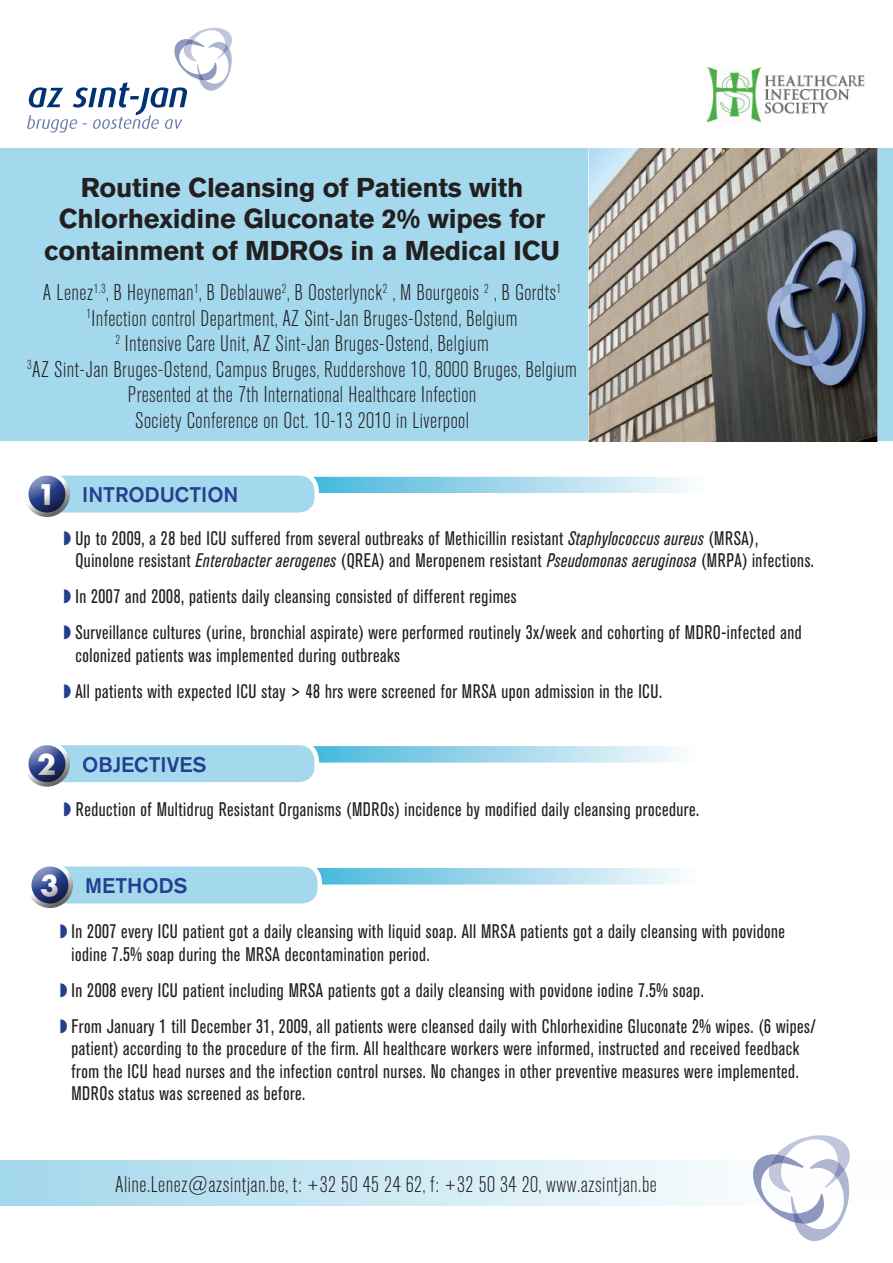
<style>
.page{position:relative;width:893px;height:1263px;background:#fff}
.page>*{position:absolute;margin:0;border:0;box-sizing:border-box;transform-origin:0 0}
.t1{font:700 27px/31.5px "Akzidenz Grotesk BQ";letter-spacing:-.01em;color:#231f20;text-align:center}
.t2{font:300 condensed 22.5px/25.5px "Akzidenz Grotesk BQ";letter-spacing:.02em;color:#231f20;text-align:center}
.t3{font:500 21px "Akzidenz Grotesk BQ";color:#253f8e}
.t4{font:condensed 19.5px/22.5px "Akzidenz Grotesk BQ";letter-spacing:.03em;color:#231f20;scale:.94 1}
.s1{font-family:"Futura Std";font-weight:700;font-size:27.6px;color:#fff}
.s2{font-style:italic}
</style>
<div class="page">
<svg style="left:313px;top:477px;width:373px;height:16px;background:#9ed7eb"></svg>
<svg style="left:313px;top:746px;width:365px;height:16px;background:#a0d7eb"></svg>
<svg style="left:316px;top:868px;width:362px;height:16px;background:#a0d8eb"></svg>
<svg style="left:27px;top:28px;width:205px;height:105px"></svg>
<div style="left:0;top:149px;width:893px;height:292px;background:#a4d8ec"></div>
<img style="left:589px;top:149px;width:288px;height:292px">
<svg style="left:0;top:1160px;width:719px;height:46px;background:#cbe8f3"></svg>
<svg style="left:753px;top:1135px;width:97px;height:106px"></svg>
<div style="left:33px;top:473px;width:284px;height:42px;background:#a4d8ec;border-radius:18px"></div>
<div style="left:31px;top:471px;width:288px;height:46px;border:4px solid #fff;border-radius:18px"></div>
<div style="left:21px;top:470px;width:75px;height:49px;background:#231f20;opacity:.75"></div>
<div style="left:33px;top:743px;width:284px;height:41px;background:#a4d8ec;border-radius:18px"></div>
<div style="left:31px;top:741px;width:288px;height:46px;border:4px solid #fff;border-radius:18px"></div>
<div style="left:21px;top:739px;width:75px;height:50px;background:#231f20;opacity:.75"></div>
<div style="left:36px;top:864px;width:284px;height:42px;background:#a4d8ec;border-radius:18px"></div>
<div style="left:34px;top:862px;width:288px;height:46px;border:4px solid #fff;border-radius:18px"></div>
<div style="left:24px;top:861px;width:75px;height:49px;background:#231f20;opacity:.75"></div>
<img style="left:706px;top:67px;width:159px;height:55px">
<h1 class="t1" style="left:44px;top:172px;width:517px">Routine Cleansing of Patients with<br>Chlorhexidine Gluconate 2% wipes for containment of MDROs in a Medical ICU</h1>
<p class="t2" style="left:27px;top:280px;width:551px">A Lenez<sup>1,3</sup>, B Heyneman<sup>1</sup>, B Deblauwe<sup>2</sup>, B Oosterlynck<sup>2</sup> , M Bourgeois <sup>2</sup> , B Gordts<sup>1<br>1</sup>Infection control Department, AZ Sint-Jan Bruges-Ostend, Belgium<br><sup>2</sup> Intensive Care Unit, AZ Sint-Jan Bruges-Ostend, Belgium<br><sup>3</sup>AZ Sint-Jan Bruges-Ostend, Campus Bruges, Ruddershove 10, 8000 Bruges, Belgium Presented at the 7th International Healthcare Infection<br>Society Conference on Oct. 10-13 2010 in Liverpool</p>
<p class="t3" style="left:37px;top:482px;width:203px"><span class="s1">1</span> INTRODUCTION</p>
<p class="t4" style="left:75px;top:527px;width:787px">Up to 2009, a 28 bed ICU suffered from several outbreaks of Methicillin resistant <span class="s2">Staphylococcus aureus</span> (MRSA),<br>Quinolone resistant <span class="s2">Enterobacter aerogenes</span> (QREA) and Meropenem resistant <span class="s2">Pseudomonas aeruginosa</span> (MRPA) infections.</p>
<p class="t4" style="left:75px;top:579px;width:774px;line-height:36px">In 2007 and 2008, patients daily cleansing consisted of different regimes<br>Surveillance cultures (urine, bronchial aspirate) were performed routinely 3x/week and cohorting of MDRO-infected and</p>
<p class="t4" style="left:75px;top:637px;width:626px;line-height:36px">colonized patients was implemented during outbreaks<br>All patients with expected ICU stay &gt; 48 hrs were screened for MRSA upon admission in the ICU.</p>
<p class="t3" style="left:37px;top:752px;width:171px"><span class="s1">2</span> OBJECTIVES</p>
<p class="t4" style="left:76px;top:798px;width:665px">Reduction of Multidrug Resistant Organisms (MDROs) incidence by modified daily cleansing procedure.</p>
<p class="t3" style="left:40px;top:873px;width:149px"><span class="s1">3</span> METHODS</p>
<p class="t4" style="left:71px;top:921px;width:761px">In 2007 every ICU patient got a daily cleansing with liquid soap. All MRSA patients got a daily cleansing with povidone iodine 7.5% soap during the MRSA decontamination period.</p>
<p class="t4" style="left:71px;top:972px;width:793px;line-height:36px">In 2008 every ICU patient including MRSA patients got a daily cleansing with povidone iodine 7.5% soap.<br>From January 1 till December 31, 2009, all patients were cleansed daily with Chlorhexidine Gluconate 2% wipes. (6 wipes/</p>
<p class="t4" style="left:71px;top:1038px;width:776px;text-align:justify">patient) according to the procedure of the firm. All healthcare workers were informed, instructed and received feedback from the ICU head nurses and the infection control nurses. No changes in other preventive measures were implemented.<br>MDROs status was screened as before.</p>
<p class="t2" style="left:115px;top:1172px;width:543px">Aline.Lenez@azsintjan.be, t: +32 50 45 24 62, f: +32 50 34 20, www.azsintjan.be</p>
</div>
